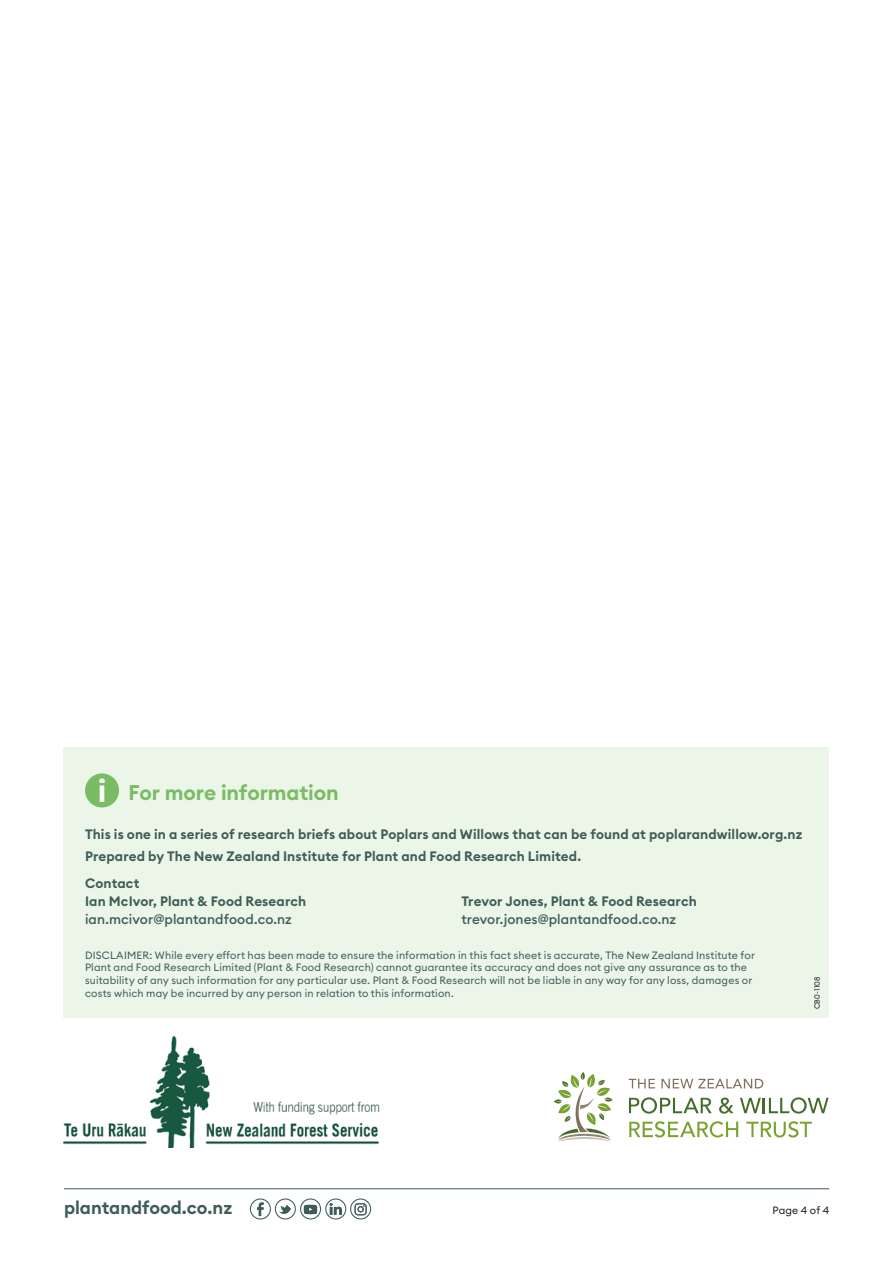
<style>
.page{position:relative;width:893px;height:1263px;background:#fff}
.page>*{position:absolute;margin:0;border:0;box-sizing:border-box;transform-origin:0 0}
.t1{font:600 33px "Euclid Flex";color:#fff}
.Subhead_green{font:600 21px "Euclid Circular B";letter-spacing:-.005em;color:#7abc64}
.t2{font:600 18px "Euclid Circular B";color:#3e5d58}
.Contact{font:600 13.5px/18px "Euclid Circular B";letter-spacing:.01em;color:#3e5d58}
.Contact-2{font:500 13.5px/18px "Euclid Circular B";letter-spacing:.005em;color:#3e5d58}
.Disclaimer{font:10.5px/12.6px "Euclid Circular B";letter-spacing:.015em;color:#3e5d58}
.t3{font:10.5px "Euclid Circular B";letter-spacing:.015em;color:#1d1d1b}
.Job_code{font:7.5px "Euclid Circular B";letter-spacing:.03em;color:#1d1d1b}
.s1{font-weight:500}
.s2{font-weight:600}
</style>
<div class="page">
<hr style="left:64px;top:1188px;width:765px;height:1px;background:#3e5d58">
<svg style="left:250px;top:1198px;width:121px;height:21px"></svg>
<div style="left:64px;top:748px;width:765px;height:270px;background:#ebf5e8"></div>
<div style="left:85px;top:773px;width:34px;height:34px;background:#7abc64;border-radius:50%"></div>
<svg style="left:554px;top:1072px;width:59px;height:69px"></svg>
<svg style="left:629px;top:1097px;width:83px;height:16px"></svg>
<svg style="left:719px;top:1097px;width:15px;height:16px"></svg>
<svg style="left:740px;top:1097px;width:89px;height:16px"></svg>
<svg style="left:629px;top:1121px;width:109px;height:16px"></svg>
<svg style="left:746px;top:1121px;width:66px;height:16px"></svg>
<svg style="left:629px;top:1079px;width:26px;height:9px"></svg>
<svg style="left:661px;top:1079px;width:102px;height:9px"></svg>
<img style="left:64px;top:1036px;width:316px;height:111px">
<p class="t1" style="left:98px;top:771px;width:10px">i</p>
<p class="Subhead_green" style="left:129px;top:779px;width:212px">For more information</p>
<p class="Contact" style="left:85px;top:825px;width:719px">This is one in a series of research briefs about Poplars and Willows that can be found at poplarandwillow.org.nz</p>
<p class="Contact" style="left:85px;top:848px;width:498px">Prepared by The New Zealand Institute for Plant and Food Research Limited.</p>
<p class="Contact" style="left:85px;top:874px;width:223px">Contact<br>Ian McIvor, Plant &amp; Food Research <span class="s1">ian.mcivor@plantandfood.co.nz</span></p>
<p class="Contact-2" style="left:461px;top:892px;width:237px"><span class="s2">Trevor Jones, Plant &amp; Food Research </span>trevor.jones@plantandfood.co.nz</p>
<p class="Disclaimer" style="left:85px;top:949px;width:671px">DISCLAIMER: While every effort has been made to ensure the information in this fact sheet is accurate, The New Zealand Institute for Plant and Food Research Limited (Plant &amp; Food Research) cannot guarantee its accuracy and does not give any assurance as to the suitability of any such information for any particular use. Plant &amp; Food Research will not be liable in any way for any loss, damages or costs which may be incurred by any person in relation to this information.</p>
<p class="Job_code" style="left:812px;top:1009px;width:35px;rotate:-90deg">CB0-1108</p>
<h3 class="t2" style="left:64px;top:1196px;width:170px">plantandfood.co.nz</h3>
<p class="t3" style="left:772px;top:1203px;width:58px">Page 4 of 4</p>
</div>
